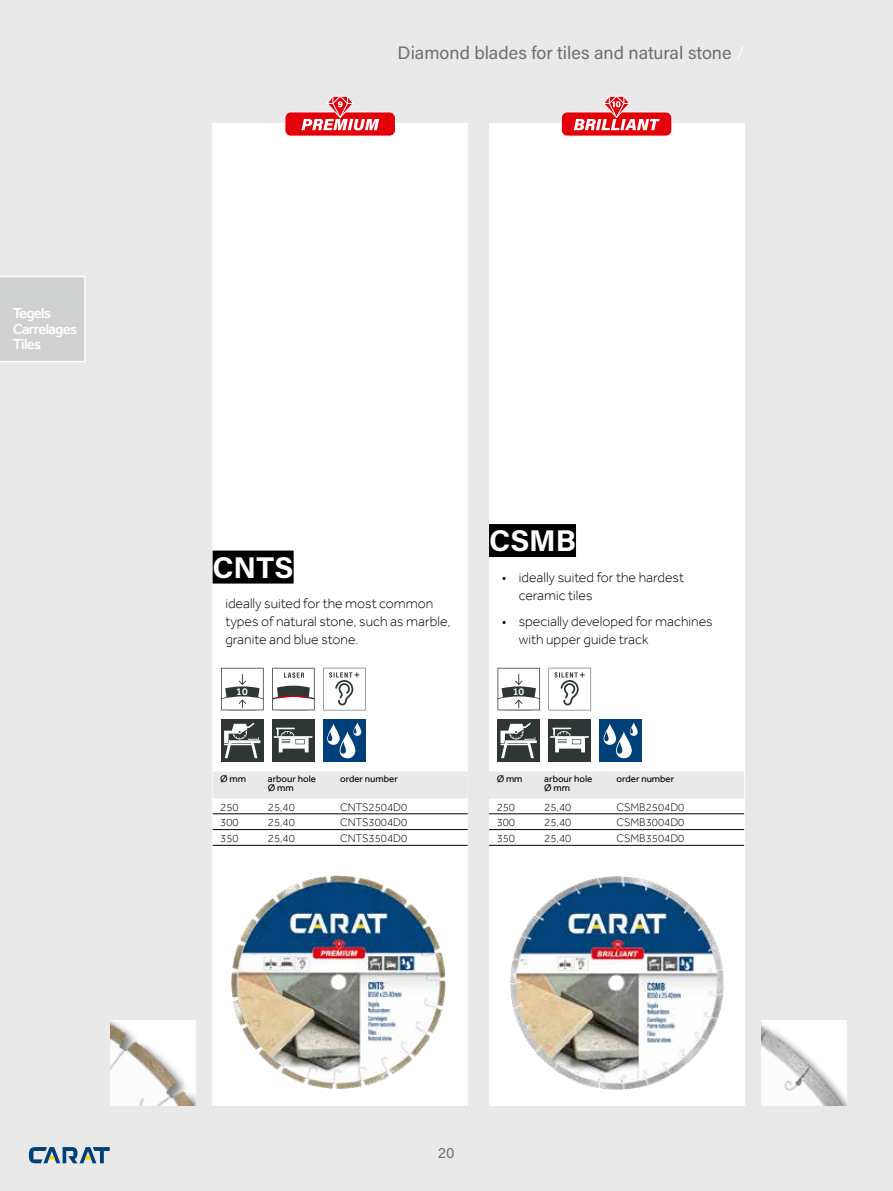
<style>
.page{position:relative;width:893px;height:1191px;background:#e9e9e9}
.page>*{position:absolute;margin:0;border:0;box-sizing:border-box;transform-origin:0 0}
.t1{font:700 30px "Acumin Pro";color:#fff}
.t2{font:18px "Acumin Pro";color:#6e6e6e}
.t3{font:500 15px/15px "Effra";letter-spacing:-.05em;color:#fff}
.t4{font:15px "Acumin Pro";color:#6e6e6e}
.t5{font:300 14.25px/18px "Effra";color:#000}
.t6{font:300 11.25px "Effra";color:#000}
.t7{font:500 10.5px "Effra";color:#fff}
.t8{font:9.75px "Effra";color:#000}
.s1{color:#fff}
</style>
<div class="page">
<div style="left:489px;top:123px;width:255px;height:983px;background:#fff"></div>
<div style="left:213px;top:123px;width:255px;height:983px;background:#fff"></div>
<div style="left:213px;top:550px;width:81px;height:33px;background:#000"></div>
<div style="left:213px;top:771px;width:255px;height:27px;background:#e9e9e9"></div>
<hr style="left:213px;top:813px;width:255px;height:1px;background:#000">
<hr style="left:213px;top:829px;width:255px;height:1px;background:#000">
<hr style="left:213px;top:845px;width:255px;height:1px;background:#000">
<div style="left:489px;top:524px;width:87px;height:33px;background:#000"></div>
<div style="left:489px;top:771px;width:255px;height:27px;background:#e9e9e9"></div>
<hr style="left:489px;top:813px;width:255px;height:1px;background:#000">
<hr style="left:489px;top:829px;width:255px;height:1px;background:#000">
<hr style="left:489px;top:845px;width:255px;height:1px;background:#000">
<img style="left:510px;top:876px;width:214px;height:214px">
<img style="left:761px;top:1020px;width:85px;height:86px">
<img style="left:231px;top:875px;width:215px;height:214px">
<img style="left:111px;top:1020px;width:85px;height:86px">
<div style="left:561px;top:112px;width:111px;height:24px;background:#e3000b;border-radius:6px"></div>
<div style="left:561px;top:112px;width:111px;height:24px;border:1px solid #fff;border-radius:6px"></div>
<svg style="left:574px;top:96px;width:86px;height:34px"></svg>
<div style="left:285px;top:112px;width:110px;height:24px;background:#e3000b;border-radius:6px"></div>
<div style="left:285px;top:112px;width:111px;height:24px;border:1px solid #fff;border-radius:6px"></div>
<svg style="left:302px;top:96px;width:77px;height:34px"></svg>
<div style="left:221px;top:719px;width:43px;height:42px;background:#2e3736"></div>
<svg style="left:224px;top:722px;width:36px;height:36px"></svg>
<div style="left:497px;top:719px;width:43px;height:42px;background:#2e3736"></div>
<svg style="left:500px;top:722px;width:37px;height:36px"></svg>
<div style="left:272px;top:719px;width:43px;height:42px;background:#2e3736"></div>
<svg style="left:274px;top:727px;width:38px;height:25px"></svg>
<div style="left:549px;top:719px;width:42px;height:42px;background:#2e3736"></div>
<svg style="left:550px;top:727px;width:39px;height:25px"></svg>
<div style="left:600px;top:719px;width:42px;height:42px;background:#004079"></div>
<svg style="left:603px;top:722px;width:35px;height:36px"></svg>
<div style="left:323px;top:719px;width:43px;height:42px;background:#004079"></div>
<svg style="left:327px;top:722px;width:34px;height:36px"></svg>
<svg style="left:221px;top:668px;width:43px;height:42px"></svg>
<svg style="left:497px;top:668px;width:43px;height:42px"></svg>
<svg style="left:272px;top:668px;width:43px;height:42px"></svg>
<svg style="left:323px;top:668px;width:43px;height:42px"></svg>
<svg style="left:549px;top:668px;width:42px;height:42px"></svg>
<svg style="left:29px;top:1147px;width:81px;height:16px"></svg>
<div style="left:0;top:276px;width:86px;height:86px;background:#cfd0d0"></div>
<p class="t3" style="left:13px;top:306px;width:66px">Tegels<br>Carrelages<br>Tiles</p>
<p class="t2" style="left:398px;top:40px;width:348px">Diamond blades for tiles and natural stone <span class="s1">/</span></p>
<h1 class="t1" style="left:213px;top:546px;width:83px">CNTS</h1>
<p class="t5" style="left:225px;top:594px;width:227px">ideally suited for the most common types of natural stone, such as marble, granite and blue stone.</p>
<h1 class="t1" style="left:489px;top:519px;width:88px">CSMB</h1>
<p class="t5" style="left:519px;top:568px;width:167px;text-indent:-17px">• ideally suited for the hardest ceramic tiles</p>
<p class="t5" style="left:519px;top:612px;width:195px;text-indent:-17px">• specially developed for machines with upper guide track</p>
<p class="t7" style="left:236px;top:685px;width:13px">10</p>
<p class="t7" style="left:513px;top:685px;width:13px">10</p>
<p class="t8" style="left:220px;top:773px;width:27px">Ø mm</p>
<p class="t8" style="left:268px;top:773px;width:50px">arbour hole</p>
<p class="t8" style="left:340px;top:773px;width:59px">order number</p>
<p class="t8" style="left:268px;top:782px;width:27px">Ø mm</p>
<p class="t6" style="left:220px;top:800px;width:20px">250</p>
<p class="t6" style="left:268px;top:800px;width:28px">25,40</p>
<p class="t6" style="left:340px;top:800px;width:68px">CNTS2504D0</p>
<p class="t6" style="left:220px;top:816px;width:20px">300</p>
<p class="t6" style="left:268px;top:816px;width:28px">25,40</p>
<p class="t6" style="left:340px;top:816px;width:68px">CNTS3004D0</p>
<p class="t6" style="left:220px;top:831px;width:20px">350</p>
<p class="t6" style="left:268px;top:831px;width:28px">25,40</p>
<p class="t6" style="left:340px;top:831px;width:68px">CNTS3504D0</p>
<p class="t8" style="left:497px;top:773px;width:27px">Ø mm</p>
<p class="t8" style="left:544px;top:773px;width:50px">arbour hole</p>
<p class="t8" style="left:617px;top:773px;width:59px">order number</p>
<p class="t8" style="left:544px;top:782px;width:27px">Ø mm</p>
<p class="t6" style="left:497px;top:800px;width:20px">250</p>
<p class="t6" style="left:544px;top:800px;width:28px">25,40</p>
<p class="t6" style="left:617px;top:800px;width:69px">CSMB2504D0</p>
<p class="t6" style="left:497px;top:816px;width:20px">300</p>
<p class="t6" style="left:544px;top:816px;width:28px">25,40</p>
<p class="t6" style="left:617px;top:816px;width:69px">CSMB3004D0</p>
<p class="t6" style="left:497px;top:831px;width:20px">350</p>
<p class="t6" style="left:544px;top:831px;width:28px">25,40</p>
<p class="t6" style="left:617px;top:831px;width:69px">CSMB3504D0</p>
<p class="t4" style="left:438px;top:1142px;width:18px">20</p>
</div>
